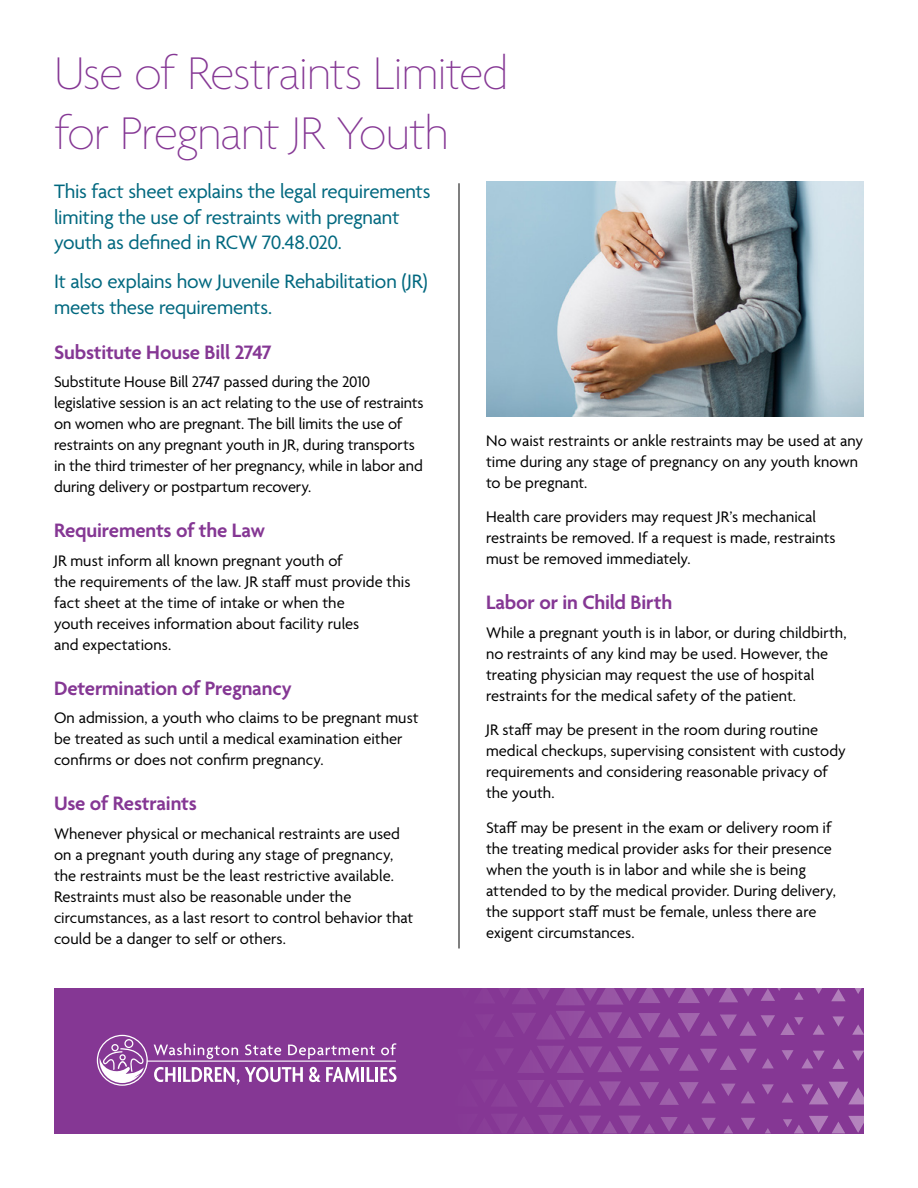
<style>
.page{position:relative;width:918px;height:1188px;background:#fff}
.page>*{position:absolute;margin:0;border:0;box-sizing:border-box;transform-origin:0 0}
.t1{font:100 49.5px/59.4px "Agenda";letter-spacing:-.025em;color:#853794}
.t2{font:21px/25.5px "Agenda";letter-spacing:-.01em;color:#00687f}
.t3{font:600 21px "Agenda";letter-spacing:-.01em;color:#853794}
.t4{font:16.5px/21px "Agenda";color:#000}
</style>
<div class="page">
<div style="left:54px;top:988px;width:810px;height:145px;background:#853794"></div>
<svg style="left:661px;top:1117px;width:33px;height:16px"></svg>
<svg style="left:782px;top:1092px;width:12px;height:11px"></svg>
<svg style="left:782px;top:1050px;width:12px;height:10px"></svg>
<svg style="left:762px;top:1084px;width:12px;height:11px"></svg>
<svg style="left:765px;top:1128px;width:6px;height:5px"></svg>
<svg style="left:741px;top:1118px;width:14px;height:12px"></svg>
<svg style="left:724px;top:1125px;width:9px;height:8px"></svg>
<svg style="left:701px;top:1118px;width:15px;height:12px"></svg>
<svg style="left:507px;top:1046px;width:267px;height:27px"></svg>
<svg style="left:507px;top:988px;width:246px;height:17px"></svg>
<svg style="left:507px;top:1114px;width:148px;height:19px"></svg>
<svg style="left:507px;top:1080px;width:248px;height:27px"></svg>
<svg style="left:783px;top:1116px;width:81px;height:17px"></svg>
<svg style="left:801px;top:1082px;width:63px;height:22px"></svg>
<svg style="left:802px;top:1051px;width:22px;height:17px"></svg>
<svg style="left:852px;top:1024px;width:12px;height:11px"></svg>
<svg style="left:832px;top:1059px;width:12px;height:10px"></svg>
<svg style="left:832px;top:1016px;width:12px;height:11px"></svg>
<svg style="left:852px;top:1051px;width:12px;height:10px"></svg>
<svg style="left:813px;top:1024px;width:12px;height:11px"></svg>
<svg style="left:794px;top:992px;width:10px;height:8px"></svg>
<svg style="left:761px;top:988px;width:20px;height:13px"></svg>
<svg style="left:507px;top:1011px;width:297px;height:29px"></svg>
<svg style="left:815px;top:988px;width:7px;height:6px"></svg>
<svg style="left:831px;top:989px;width:15px;height:12px"></svg>
<svg style="left:855px;top:988px;width:7px;height:6px"></svg>
<svg style="left:154px;top:1067px;width:21px;height:15px"></svg>
<hr style="left:178px;top:1067px;width:3px;height:15px;background:#fff">
<svg style="left:183px;top:1067px;width:120px;height:18px"></svg>
<svg style="left:309px;top:1067px;width:50px;height:15px"></svg>
<hr style="left:361px;top:1067px;width:3px;height:15px;background:#fff">
<svg style="left:367px;top:1067px;width:7px;height:15px"></svg>
<hr style="left:375px;top:1067px;width:3px;height:15px;background:#fff">
<svg style="left:380px;top:1067px;width:17px;height:15px"></svg>
<hr style="left:147px;top:1061px;width:249px;height:1px;background:#fff">
<svg style="left:154px;top:1043px;width:84px;height:16px"></svg>
<svg style="left:245px;top:1044px;width:36px;height:11px"></svg>
<svg style="left:288px;top:1045px;width:87px;height:14px"></svg>
<svg style="left:381px;top:1043px;width:15px;height:12px"></svg>
<div style="left:97px;top:1035px;width:51px;height:51px;border:1px solid #fff;border-radius:50%"></div>
<div style="left:124px;top:1039px;width:9px;height:9px;border:1px solid #fff;border-radius:50%"></div>
<div style="left:111px;top:1044px;width:8px;height:7px;border:1px solid #fff;border-radius:50%"></div>
<svg style="left:100px;top:1047px;width:46px;height:36px"></svg>
<hr style="left:459px;top:183px;width:1px;height:765px;background:#000">
<img style="left:486px;top:181px;width:378px;height:235px">
<h1 class="t1" style="left:54px;top:47px;width:456px">Use of Restraints Limited for Pregnant JR Youth</h1>
<p class="t2" style="left:54px;top:180px;width:378px">This fact sheet explains the legal requirements limiting the use of restraints with pregnant youth as defined in RCW 70.48.020.</p>
<p class="t2" style="left:54px;top:270px;width:375px">It also explains how Juvenile Rehabilitation (JR) meets these requirements.</p>
<p class="t3" style="left:54px;top:341px;width:219px">Substitute House Bill 2747</p>
<p class="t4" style="left:54px;top:373px;width:371px">Substitute House Bill 2747 passed during the 2010 legislative session is an act relating to the use of restraints on women who are pregnant. The bill limits the use of restraints on any pregnant youth in JR, during transports in the third trimester of her pregnancy, while in labor and during delivery or postpartum recovery.</p>
<p class="t3" style="left:54px;top:519px;width:213px">Requirements of the Law</p>
<p class="t4" style="left:54px;top:551px;width:358px">JR must inform all known pregnant youth of<br>the requirements of the law. JR staff must provide this fact sheet at the time of intake or when the<br>youth receives information about facility rules<br>and expectations.</p>
<p class="t3" style="left:54px;top:677px;width:239px">Determination of Pregnancy</p>
<p class="t4" style="left:54px;top:709px;width:366px">On admission, a youth who claims to be pregnant must be treated as such until a medical examination either confirms or does not confirm pregnancy.</p>
<p class="t3" style="left:54px;top:792px;width:144px">Use of Restraints</p>
<p class="t4" style="left:54px;top:824px;width:361px">Whenever physical or mechanical restraints are used on a pregnant youth during any stage of pregnancy, the restraints must be the least restrictive available.<br>Restraints must also be reasonable under the circumstances, as a last resort to control behavior that could be a danger to self or others.</p>
<p class="t4" style="left:486px;top:431px;width:379px">No waist restraints or ankle restraints may be used at any time during any stage of pregnancy on any youth known to be pregnant.</p>
<p class="t4" style="left:486px;top:508px;width:351px">Health care providers may request JR’s mechanical restraints be removed. If a request is made, restraints must be removed immediately.</p>
<p class="t3" style="left:486px;top:591px;width:188px">Labor or in Child Birth</p>
<p class="t4" style="left:486px;top:623px;width:362px">While a pregnant youth is in labor, or during childbirth, no restraints of any kind may be used. However, the treating physician may request the use of hospital restraints for the medical safety of the patient.</p>
<p class="t4" style="left:486px;top:721px;width:361px">JR staff may be present in the room during routine medical checkups, supervising consistent with custody requirements and considering reasonable privacy of the youth.</p>
<p class="t4" style="left:486px;top:818px;width:352px">Staff may be present in the exam or delivery room if the treating medical provider asks for their presence when the youth is in labor and while she is being attended to by the medical provider. During delivery, the support staff must be female, unless there are exigent circumstances.</p>
</div>
